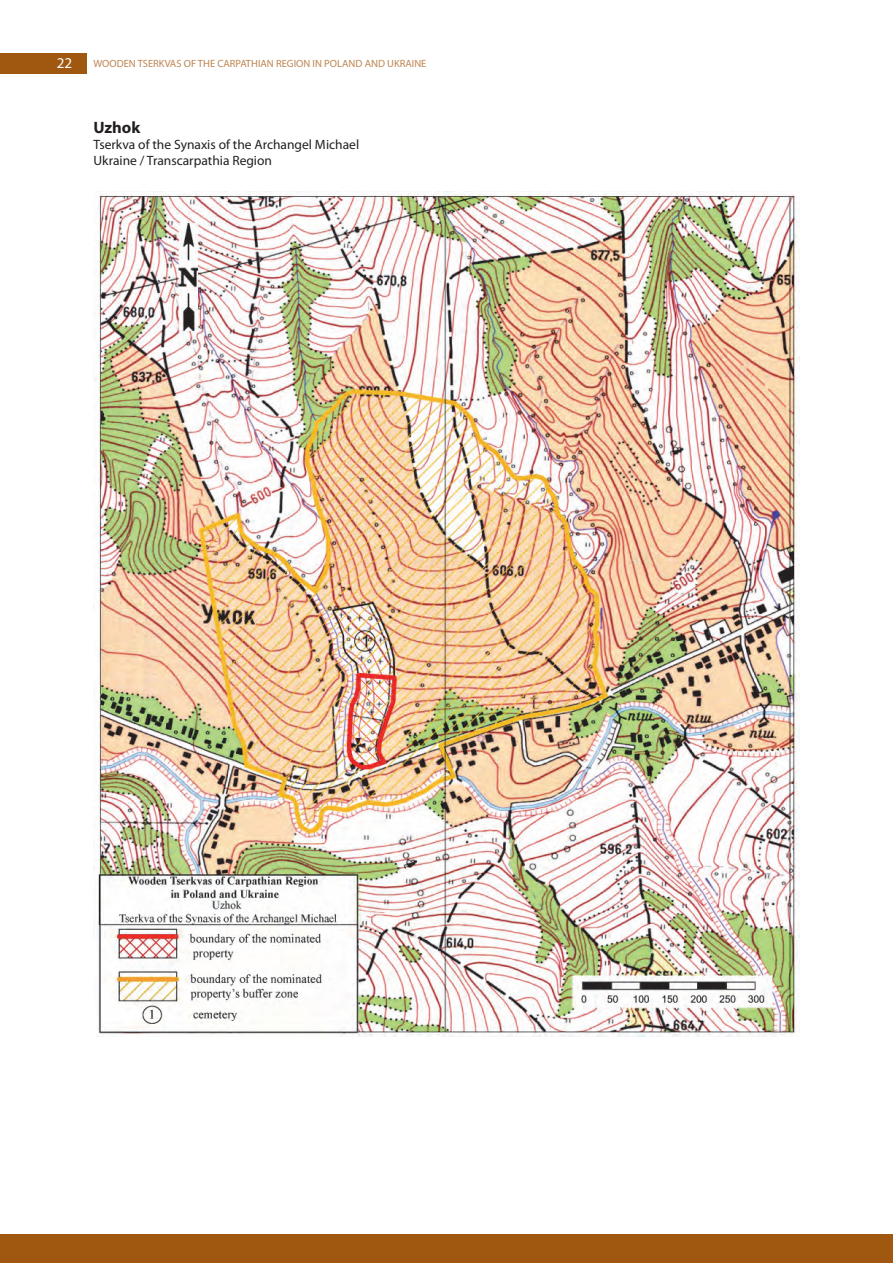
<style>
.page{position:relative;width:893px;height:1263px;background:#fff}
.page>*{position:absolute;margin:0;border:0;box-sizing:border-box;transform-origin:0 0}
.t1{font:700 16.5px "Myriad Pro";color:#231f20}
.t2{font:15px "Myriad Pro";color:#fff}
.t3{font:13.5px/16.2px "Myriad Pro";color:#231f20}
.t4{font:10.5px "Myriad Pro";color:#be8552}
</style>
<div class="page">
<div style="left:0;top:53px;width:87px;height:20px;background:#a05811"></div>
<div style="left:0;top:1234px;width:892px;height:28px;background:#a05811"></div>
<img style="left:93px;top:191px;width:706px;height:845px">
<p class="t2" style="left:57px;top:57px;width:17px">22</p>
<p class="t4" style="left:93px;top:59px;width:334px">WOODEN TSERKVAS OF THE CARPATHIAN REGION IN POLAND AND UKRAINE</p>
<p class="t1" style="left:93px;top:121px;width:48px">Uzhok</p>
<p class="t3" style="left:93px;top:137px;width:267px">Tserkva of the Synaxis of the Archangel Michael<br>Ukraine / Transcarpathia Region</p>
</div>
